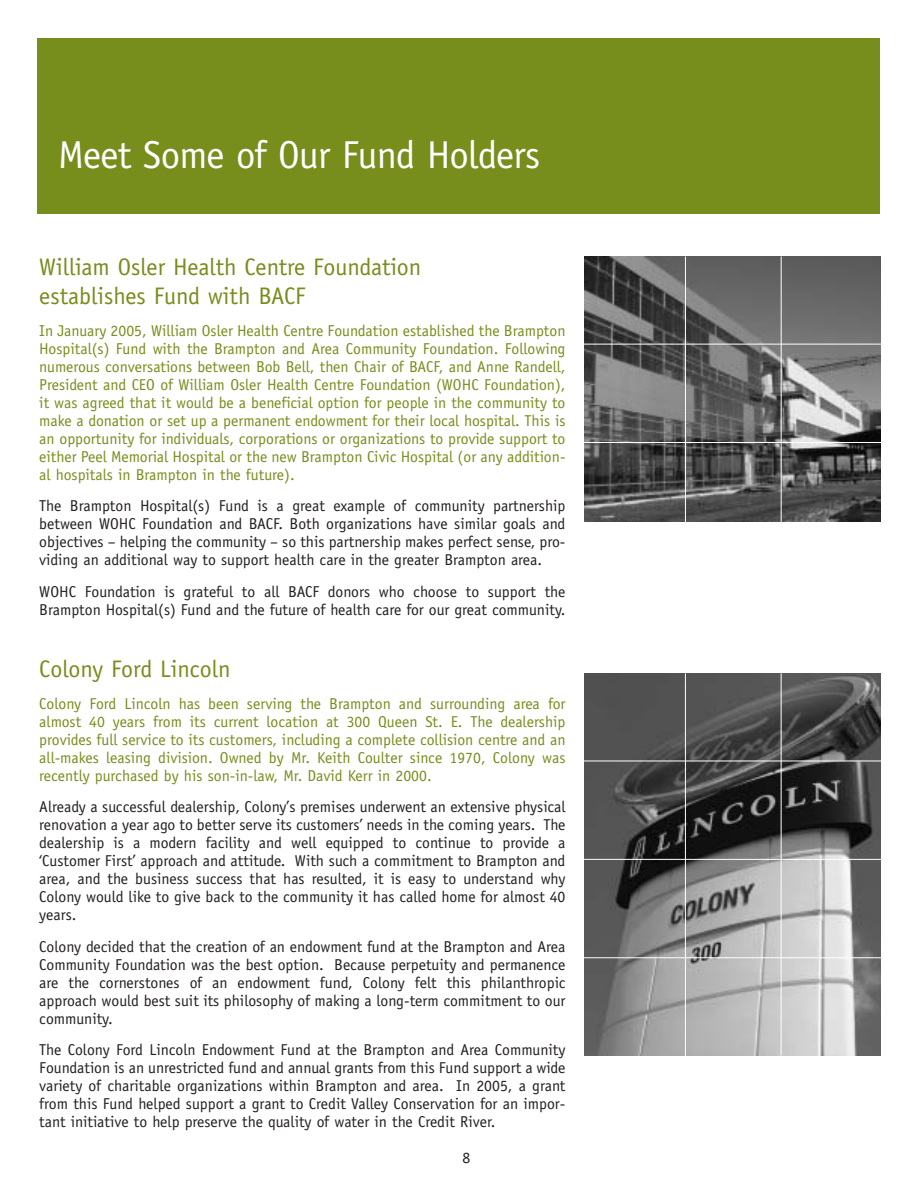
<style>
.page{position:relative;width:918px;height:1188px;background:#fff}
.page>*{position:absolute;margin:0;border:0;box-sizing:border-box;transform-origin:0 0}
.t1{font:39px "Officina Sans";letter-spacing:-.015em;color:#fff}
.t2{font:24px/28.8px "Officina Sans";color:#778d1c}
.t3{font:15.75px/18px "Officina Sans";color:#231f1f;text-align:justify}
.t4{font:15.75px/18px "Officina Sans";color:#778d1c;text-align:justify}
</style>
<div class="page">
<div style="left:38px;top:38px;width:842px;height:175px;background:#778d1c"></div>
<img style="left:585px;top:257px;width:295px;height:264px">
<hr style="left:580px;top:344px;width:305px;height:1px;background:#fff">
<hr style="left:580px;top:442px;width:305px;height:1px;background:#fff">
<hr style="left:685px;top:256px;width:1px;height:292px;background:#fff">
<hr style="left:781px;top:256px;width:1px;height:292px;background:#fff">
<img style="left:585px;top:673px;width:295px;height:383px">
<hr style="left:580px;top:761px;width:305px;height:1px;background:#fff">
<hr style="left:580px;top:859px;width:305px;height:1px;background:#fff">
<hr style="left:580px;top:957px;width:305px;height:1px;background:#fff">
<hr style="left:685px;top:673px;width:1px;height:387px;background:#fff">
<hr style="left:781px;top:673px;width:1px;height:382px;background:#fff">
<h1 class="t1" style="left:58px;top:139px;width:484px">Meet Some of Our Fund Holders</h1>
<h2 class="t2" style="left:39px;top:255px;width:383px">William Osler Health Centre Foundation establishes Fund with BACF</h2>
<p class="t4" style="left:39px;top:323px;width:528px">In January 2005, William Osler Health Centre Foundation established the Brampton Hospital(s) Fund with the Brampton and Area Community Foundation. Following numerous conversations between Bob Bell, then Chair of BACF, and Anne Randell, President and CEO of William Osler Health Centre Foundation (WOHC Foundation), it was agreed that it would be a beneficial option for people in the community to make a donation or set up a permanent endowment for their local hospital. This is an opportunity for individuals, corporations or organizations to provide support to either Peel Memorial Hospital or the new Brampton Civic Hospital (or any addition&shy;al hospitals in Brampton in the future).</p>
<p class="t3" style="left:39px;top:498px;width:528px">The Brampton Hospital(s) Fund is a great example of community partnership between WOHC Foundation and BACF. Both organizations have similar goals and objectives – helping the community – so this partnership makes perfect sense, pro&shy;viding an additional way to support health care in the greater Brampton area.</p>
<p class="t3" style="left:39px;top:584px;width:528px">WOHC Foundation is grateful to all BACF donors who choose to support the<br>Brampton Hospital(s) Fund and the future of health care for our great community.</p>
<h2 class="t2" style="left:39px;top:657px;width:193px">Colony Ford Lincoln</h2>
<p class="t4" style="left:39px;top:696px;width:528px">Colony Ford Lincoln has been serving the Brampton and surrounding area for almost 40 years from its current location at 300 Queen St. E. The dealership provides full service to its customers, including a complete collision centre and an all-makes leasing division. Owned by Mr. Keith Coulter since 1970, Colony was recently purchased by his son-in-law, Mr. David Kerr in 2000.</p>
<p class="t3" style="left:39px;top:799px;width:528px">Already a successful dealership, Colony’s premises underwent an extensive physical renovation a year ago to better serve its customers’ needs in the coming years. The dealership is a modern facility and well equipped to continue to provide a ‘Customer First’ approach and attitude. With such a commitment to Brampton and area, and the business success that has resulted, it is easy to understand why Colony would like to give back to the community it has called home for almost 40 years.</p>
<p class="t3" style="left:39px;top:939px;width:528px">Colony decided that the creation of an endowment fund at the Brampton and Area Community Foundation was the best option. Because perpetuity and permanence are the cornerstones of an endowment fund, Colony felt this philanthropic approach would best suit its philosophy of making a long-term commitment to our community.</p>
<p class="t3" style="left:39px;top:1042px;width:528px">The Colony Ford Lincoln Endowment Fund at the Brampton and Area Community Foundation is an unrestricted fund and annual grants from this Fund support a wide variety of charitable organizations within Brampton and area. In 2005, a grant from this Fund helped support a grant to Credit Valley Conservation for an impor&shy;tant initiative to help preserve the quality of water in the Credit River.</p>
<p class="t3" style="left:462px;top:1150px;width:9px">8</p>
</div>
